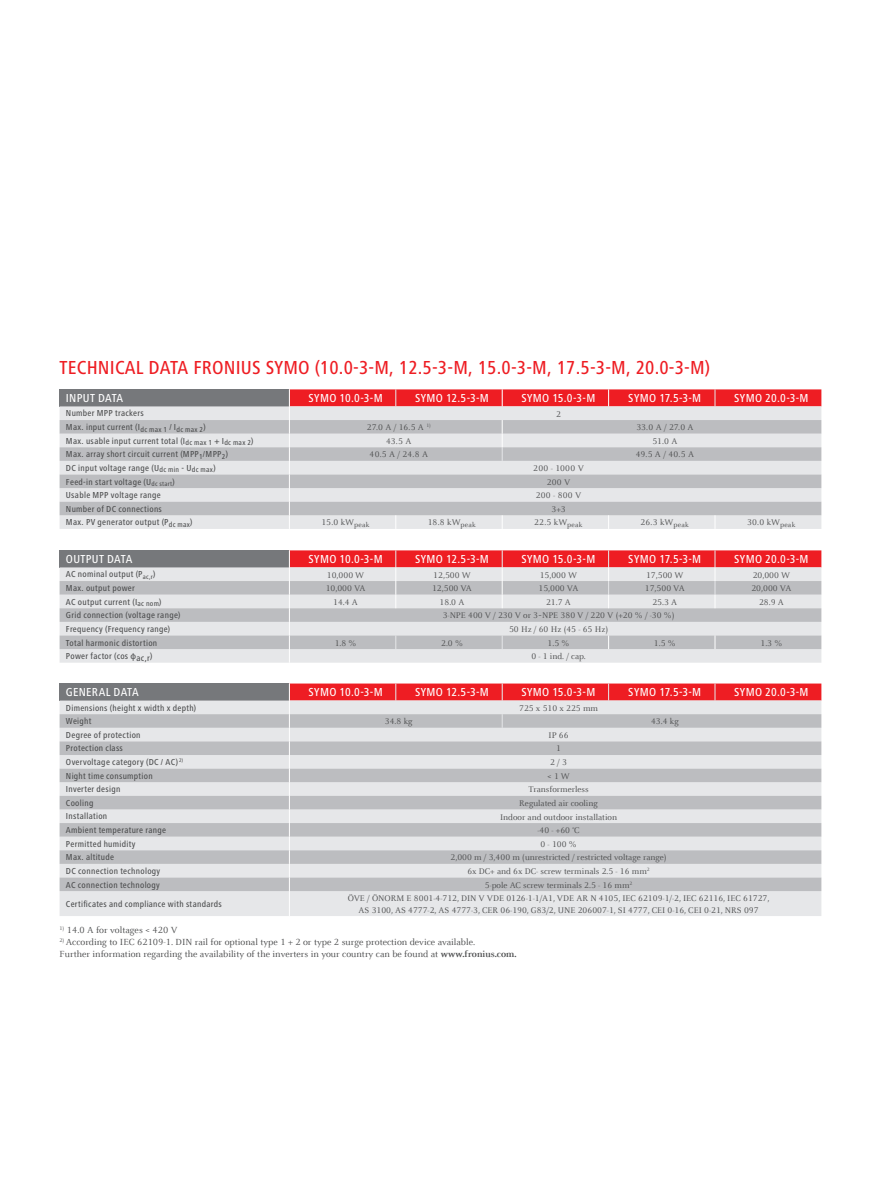
<style>
.page{position:relative;width:881px;height:1191px;background:#fff}
.page>*{position:absolute;margin:0;border:0;box-sizing:border-box;transform-origin:0 0}
.t1{font:500 condensed 19.5px "Frutiger Next LTW1 G";letter-spacing:.01em;color:#ee1d23}
.t2{font:500 condensed 12px "Frutiger Next LTW1 G";letter-spacing:.025em;color:#fff}
.t3{font:9.75px/12px "Celeste Offc Pro";color:#4b4c4d}
.t4{font:9px/12px "Celeste Offc Pro";color:#4b4c4d;text-align:center}
.t5{font:500 condensed 9px "Frutiger Next LTW1 G";letter-spacing:.03em;color:#4b4c4d}
.s1{font-weight:700}
</style>
<div class="page">
<svg style="left:60px;top:389px;width:761px;height:140px;background:#d2c1c4"></svg>
<svg style="left:60px;top:550px;width:761px;height:112px;background:#d2bdc0"></svg>
<svg style="left:60px;top:683px;width:761px;height:233px;background:#d2c9cc"></svg>
<h1 class="t1" style="left:60px;top:356px;width:651px">TECHNICAL DATA FRONIUS SYMO (10.0-3-M, 12.5-3-M, 15.0-3-M, 17.5-3-M, 20.0-3-M)</h1>
<h2 class="t2" style="left:66px;top:391px;width:59px">INPUT DATA</h2>
<h2 class="t2" style="left:308px;top:391px;width:76px">SYMO 10.0-3-M</h2>
<h2 class="t2" style="left:415px;top:391px;width:75px">SYMO 12.5-3-M</h2>
<h2 class="t2" style="left:521px;top:391px;width:75px">SYMO 15.0-3-M</h2>
<h2 class="t2" style="left:628px;top:391px;width:74px">SYMO 17.5-3-M</h2>
<h2 class="t2" style="left:733px;top:391px;width:76px">SYMO 20.0-3-M</h2>
<p class="t5" style="left:66px;top:408px;width:79px">Number MPP trackers</p>
<p class="t4" style="left:556px;top:407px;width:6px">2</p>
<p class="t5" style="left:66px;top:422px;width:141px">Max. input current (I<sub>dc</sub> <sub>max</sub> <sub>1</sub> / I<sub>dc</sub> <sub>max</sub> <sub>2</sub>)</p>
<p class="t4" style="left:367px;top:421px;width:65px">27.0 A / 16.5 A <sup>1)</sup></p>
<p class="t4" style="left:636px;top:421px;width:59px">33.0 A / 27.0 A</p>
<p class="t5" style="left:66px;top:435px;width:189px">Max. usable input current total (I<sub>dc</sub> <sub>max</sub> <sub>1</sub> + I<sub>dc</sub> <sub>max</sub> <sub>2</sub>)</p>
<p class="t4" style="left:386px;top:435px;width:27px">43.5 A</p>
<p class="t4" style="left:652px;top:435px;width:26px">51.0 A</p>
<p class="t5" style="left:66px;top:449px;width:163px">Max. array short circuit current (MPP<sub>1</sub>/MPP<sub>2</sub>)</p>
<p class="t4" style="left:369px;top:448px;width:60px">40.5 A / 24.8 A</p>
<p class="t4" style="left:635px;top:448px;width:60px">49.5 A / 40.5 A</p>
<p class="t5" style="left:66px;top:463px;width:151px">DC input voltage range (U<sub>dc</sub> <sub>min</sub> - U<sub>dc</sub> <sub>max</sub>)</p>
<p class="t4" style="left:533px;top:462px;width:52px">200 - 1000 V</p>
<p class="t5" style="left:66px;top:476px;width:110px">Feed-in start voltage (U<sub>dc</sub> <sub>start</sub>)</p>
<p class="t4" style="left:546px;top:475px;width:25px">200 V</p>
<p class="t5" style="left:66px;top:490px;width:96px">Usable MPP voltage range</p>
<p class="t4" style="left:535px;top:489px;width:47px">200 - 800 V</p>
<p class="t5" style="left:66px;top:503px;width:97px">Number of DC connections</p>
<p class="t4" style="left:551px;top:503px;width:16px">3+3</p>
<p class="t5" style="left:66px;top:517px;width:128px">Max. PV generator output (P<sub>dc</sub> <sub>max</sub>)</p>
<p class="t4" style="left:321px;top:516px;width:50px">15.0 kW<sub>peak</sub></p>
<p class="t4" style="left:428px;top:516px;width:50px">18.8 kW<sub>peak</sub></p>
<p class="t4" style="left:534px;top:516px;width:50px">22.5 kW<sub>peak</sub></p>
<p class="t4" style="left:640px;top:516px;width:50px">26.3 kW<sub>peak</sub></p>
<p class="t4" style="left:747px;top:516px;width:50px">30.0 kW<sub>peak</sub></p>
<h2 class="t2" style="left:66px;top:552px;width:68px">OUTPUT DATA</h2>
<h2 class="t2" style="left:308px;top:552px;width:76px">SYMO 10.0-3-M</h2>
<h2 class="t2" style="left:415px;top:552px;width:75px">SYMO 12.5-3-M</h2>
<h2 class="t2" style="left:521px;top:552px;width:75px">SYMO 15.0-3-M</h2>
<h2 class="t2" style="left:628px;top:552px;width:74px">SYMO 17.5-3-M</h2>
<h2 class="t2" style="left:733px;top:552px;width:76px">SYMO 20.0-3-M</h2>
<p class="t5" style="left:66px;top:569px;width:91px">AC nominal output (P<sub>ac,r</sub>)</p>
<p class="t4" style="left:327px;top:568px;width:39px">10,000 W</p>
<p class="t4" style="left:433px;top:568px;width:39px">12,500 W</p>
<p class="t4" style="left:539px;top:568px;width:39px">15,000 W</p>
<p class="t4" style="left:645px;top:568px;width:39px">17,500 W</p>
<p class="t4" style="left:752px;top:568px;width:39px">20,000 W</p>
<p class="t5" style="left:66px;top:583px;width:70px">Max. output power</p>
<p class="t4" style="left:325px;top:582px;width:41px">10,000 VA</p>
<p class="t4" style="left:432px;top:582px;width:41px">12,500 VA</p>
<p class="t4" style="left:538px;top:582px;width:41px">15,000 VA</p>
<p class="t4" style="left:644px;top:582px;width:41px">17,500 VA</p>
<p class="t4" style="left:751px;top:582px;width:41px">20,000 VA</p>
<p class="t5" style="left:66px;top:596px;width:97px">AC output current (I<sub>ac</sub> <sub>nom</sub>)</p>
<p class="t4" style="left:333px;top:596px;width:26px">14.4 A</p>
<p class="t4" style="left:439px;top:596px;width:26px">18.0 A</p>
<p class="t4" style="left:546px;top:596px;width:26px">21.7 A</p>
<p class="t4" style="left:652px;top:596px;width:26px">25.3 A</p>
<p class="t4" style="left:758px;top:596px;width:26px">28.9 A</p>
<p class="t5" style="left:66px;top:610px;width:116px">Grid connection (voltage range)</p>
<p class="t4" style="left:442px;top:609px;width:233px">3-NPE 400 V / 230 V or 3~NPE 380 V / 220 V (+20 % / -30 %)</p>
<p class="t5" style="left:66px;top:624px;width:106px">Frequency (Frequency range)</p>
<p class="t4" style="left:509px;top:623px;width:100px">50 Hz / 60 Hz (45 - 65 Hz)</p>
<p class="t5" style="left:66px;top:637px;width:93px">Total harmonic distortion</p>
<p class="t4" style="left:334px;top:636px;width:23px">1.8 %</p>
<p class="t4" style="left:441px;top:636px;width:23px">2.0 %</p>
<p class="t4" style="left:547px;top:636px;width:23px">1.5 %</p>
<p class="t4" style="left:653px;top:636px;width:23px">1.5 %</p>
<p class="t4" style="left:760px;top:636px;width:23px">1.3 %</p>
<p class="t5" style="left:66px;top:651px;width:88px">Power factor (cos φac,r)</p>
<p class="t4" style="left:531px;top:650px;width:56px">0 - 1 ind. / cap.</p>
<h2 class="t2" style="left:66px;top:685px;width:74px">GENERAL DATA</h2>
<h2 class="t2" style="left:308px;top:685px;width:76px">SYMO 10.0-3-M</h2>
<h2 class="t2" style="left:415px;top:685px;width:75px">SYMO 12.5-3-M</h2>
<h2 class="t2" style="left:521px;top:685px;width:75px">SYMO 15.0-3-M</h2>
<h2 class="t2" style="left:628px;top:685px;width:74px">SYMO 17.5-3-M</h2>
<h2 class="t2" style="left:733px;top:685px;width:76px">SYMO 20.0-3-M</h2>
<p class="t5" style="left:66px;top:702px;width:132px">Dimensions (height x width x depth)</p>
<p class="t4" style="left:519px;top:701px;width:80px">725 x 510 x 225 mm</p>
<p class="t5" style="left:66px;top:716px;width:27px">Weight</p>
<p class="t4" style="left:385px;top:715px;width:29px">34.8 kg</p>
<p class="t4" style="left:650px;top:715px;width:29px">43.4 kg</p>
<p class="t5" style="left:66px;top:729px;width:76px">Degree of protection</p>
<p class="t4" style="left:548px;top:729px;width:22px">IP 66</p>
<p class="t5" style="left:66px;top:743px;width:58px">Protection class</p>
<p class="t4" style="left:556px;top:742px;width:6px">1</p>
<p class="t5" style="left:66px;top:757px;width:119px">Overvoltage category (DC / AC) <sup>2)</sup></p>
<p class="t4" style="left:550px;top:756px;width:18px">2 / 3</p>
<p class="t5" style="left:66px;top:770px;width:88px">Night time consumption</p>
<p class="t4" style="left:547px;top:769px;width:24px">&lt; 1 W</p>
<p class="t5" style="left:66px;top:784px;width:56px">Inverter design</p>
<p class="t4" style="left:528px;top:783px;width:61px">Transformerless</p>
<p class="t5" style="left:66px;top:797px;width:29px">Cooling</p>
<p class="t4" style="left:519px;top:797px;width:80px">Regulated air cooling</p>
<p class="t5" style="left:66px;top:811px;width:43px">Installation</p>
<p class="t4" style="left:500px;top:810px;width:118px">Indoor and outdoor installation</p>
<p class="t5" style="left:66px;top:825px;width:102px">Ambient temperature range</p>
<p class="t4" style="left:537px;top:824px;width:44px">-40 - +60 °C</p>
<p class="t5" style="left:66px;top:838px;width:71px">Permitted humidity</p>
<p class="t4" style="left:540px;top:837px;width:38px">0 - 100 %</p>
<p class="t5" style="left:66px;top:852px;width:50px">Max. altitude</p>
<p class="t4" style="left:450px;top:851px;width:218px">2,000 m / 3,400 m (unrestricted / restricted voltage range)</p>
<p class="t5" style="left:66px;top:865px;width:96px">DC connection technology</p>
<p class="t4" style="left:467px;top:865px;width:184px">6x DC+ and 6x DC- screw terminals 2.5 - 16 mm<sup>2</sup></p>
<p class="t5" style="left:66px;top:879px;width:95px">AC connection technology</p>
<p class="t4" style="left:484px;top:878px;width:149px">5-pole AC screw terminals 2.5 - 16 mm<sup>2</sup></p>
<p class="t5" style="left:66px;top:898px;width:157px">Certificates and compliance with standards</p>
<p class="t4" style="left:348px;top:892px;width:423px">ÖVE / ÖNORM E 8001-4-712, DIN V VDE 0126-1-1/A1, VDE AR N 4105, IEC 62109-1/-2, IEC 62116, IEC 61727,<br>AS 3100, AS 4777-2, AS 4777-3, CER 06-190, G83/2, UNE 206007-1, SI 4777, CEI 0-16, CEI 0-21, NRS 097</p>
<p class="t3" style="left:60px;top:923px;width:119px"><sup>1)</sup> 14.0 A for voltages &lt; 420 V</p>
<p class="t3" style="left:60px;top:935px;width:458px"><sup>2)</sup> According to IEC 62109-1. DIN rail for optional type 1 + 2 or type 2 surge protection device available.<br>Further information regarding the availability of the inverters in your country can be found at <span class="s1">www.fronius.com.</span></p>
</div>
